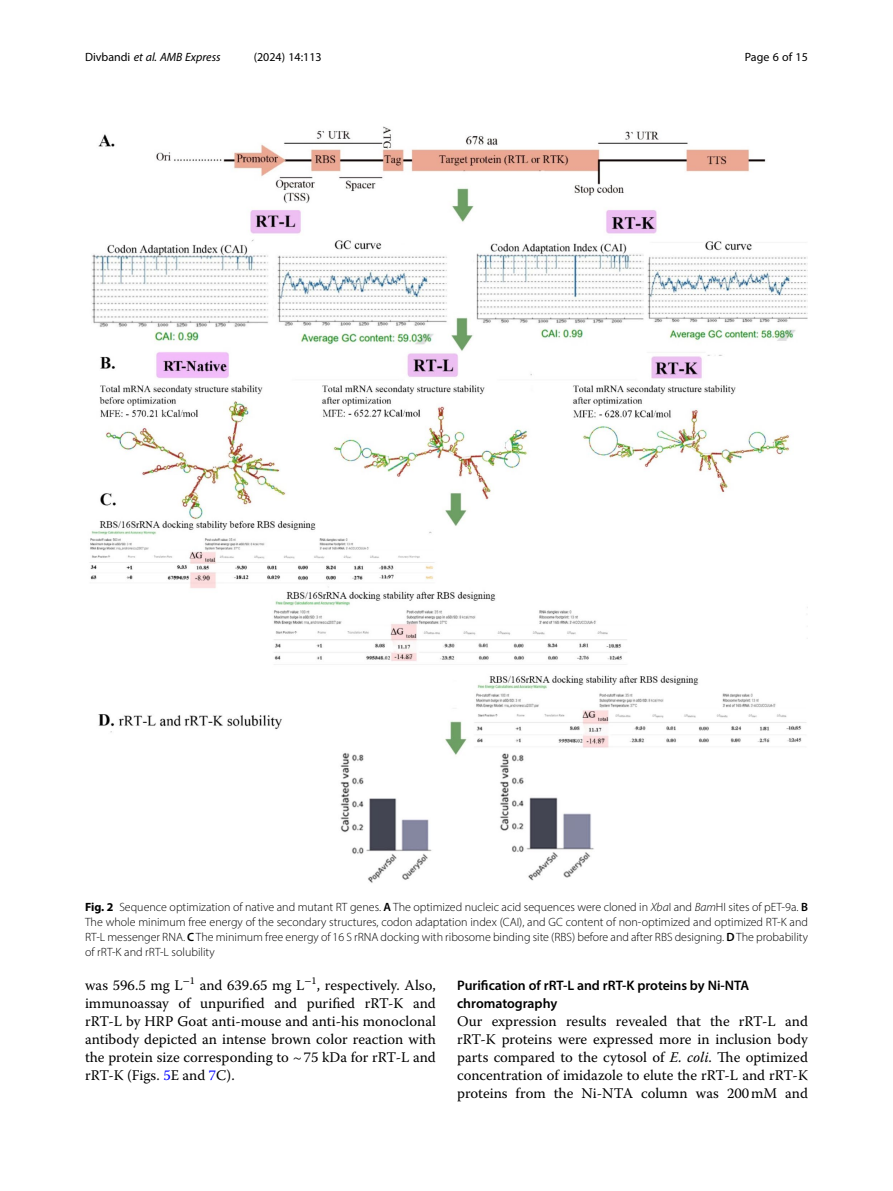
<style>
.page{position:relative;width:893px;height:1191px;background:#fff}
.page>*{position:absolute;margin:0;border:0;box-sizing:border-box;transform-origin:0 0}
.Body_Text{font:14.7px/18px "Warnock Pro";color:#000;text-align:justify}
.Head_2{font:600 13.8px/18px "Myriad Pro";color:#000}
.Figure_Caption{font:300 12px/15px "Myriad Pro";color:#000;text-align:justify}
.t1{font:italic 12px "Myriad Pro";color:#000}
.t2{font:12px "Myriad Pro";color:#000}
.s1{font-style:normal}
.s2{font-weight:700}
.s3{font-weight:600}
.s4{font-style:italic}
.s5{color:#00f}
</style>
<div class="page">
<img style="left:89px;top:126px;width:719px;height:757px">
<p class="t1" style="left:85px;top:50px;width:137px"><span class="s1">Divbandi</span> et al. AMB Express</p>
<p class="t2" style="left:254px;top:50px;width:70px">(2024) 14:113</p>
<p class="t2" style="left:745px;top:50px;width:65px">Page 6 of 15</p>
<p class="Figure_Caption" style="left:85px;top:899px;width:724px"><span class="s2">Fig. 2</span> Sequence optimization of native and mutant RT genes. <span class="s3">A</span> The optimized nucleic acid sequences were cloned in <span class="s4">Xba</span>I and <span class="s4">Bam</span>HI sites of pET-9a. <span class="s3">B </span>The whole minimum free energy of the secondary structures, codon adaptation index (CAI), and GC content of non-optimized and optimized RT-K and RT-L messenger RNA. <span class="s3">C</span> The minimum free energy of 16 S rRNA docking with ribosome binding site (RBS) before and after RBS designing. <span class="s3">D</span> The probability of rRT-K and rRT-L solubility</p>
<p class="Body_Text" style="left:85px;top:976px;width:352px">was 596.5 mg L<sup>−</sup><sup>1</sup> and 639.65 mg L<sup>−</sup><sup>1</sup>, respectively. Also, immunoassay of unpurified and purified rRT-K and rRT-L by HRP Goat anti-mouse and anti-his monoclonal antibody depicted an intense brown color reaction with the protein size corresponding to ~75 kDa for rRT-L and rRT-K (Figs. <span class="s5">5</span>E and <span class="s5">7</span>C).</p>
<p class="Head_2" style="left:457px;top:976px;width:294px">Purification of rRT-L and rRT-K proteins by Ni-NTA chromatography</p>
<p class="Body_Text" style="left:457px;top:1012px;width:352px">Our expression results revealed that the rRT-L and rRT-K proteins were expressed more in inclusion body parts compared to the cytosol of <span class="s4">E. coli</span>. The optimized concentration of imidazole to elute the rRT-L and rRT-K proteins from the Ni-NTA column was 200mM and</p>
</div>
